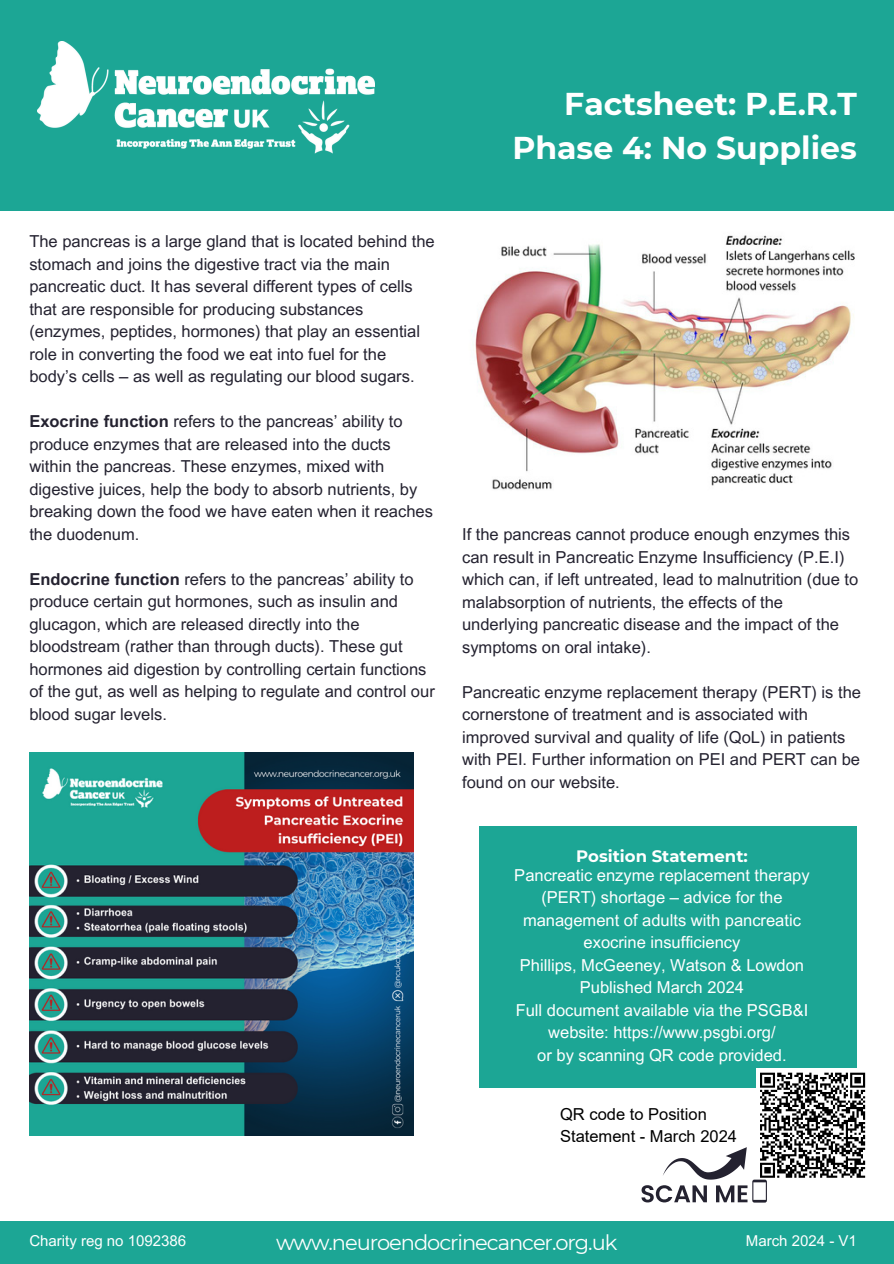
<style>
.page{position:relative;width:894px;height:1264px;background:#fff}
.page>*{position:absolute;margin:0;border:0;box-sizing:border-box;transform-origin:0 0}
.t1{font:700 31.5px/43.8px "Montserrat";color:#fff;text-align:right}
.t2{font:21px "Montserrat";letter-spacing:-.05em;color:#fff}
.t3{font:16.5px/22.5px "Arial MT Pro";color:#242230}
.t4{font:16.5px/22.5px "Arial MT Pro";color:#fff;text-align:center}
.t5{font:16.5px/22.5px "Arial";color:#000}
.t6{font:700 16.5px "Montserrat";color:#fff}
.t7{font:15px "Arial MT Pro";color:#fff}
.s1{font-weight:700}
</style>
<div class="page">
<img style="left:471px;top:235px;width:384px;height:255px">
<div style="left:0;top:0;width:893px;height:210px;background:#1ca695"></div>
<img style="left:38px;top:41px;width:336px;height:113px">
<div style="left:0;top:1221px;width:893px;height:42px;background:#1ca695"></div>
<img style="left:29px;top:752px;width:384px;height:383px">
<div style="left:478px;top:826px;width:378px;height:262px;background:#1ca695"></div>
<div style="left:755px;top:1068px;width:114px;height:113px;background:#fff"></div>
<svg style="left:641px;top:1071px;width:225px;height:131px"></svg>
<p class="t1" style="left:512px;top:82px;width:346px">Factsheet: P.E.R.T<br>Phase 4: No Supplies</p>
<p class="t3" style="left:29px;top:232px;width:407px">The pancreas is a large gland that is located behind the stomach and joins the digestive tract via the main pancreatic duct. It has several different types of cells that are responsible for producing substances (enzymes, peptides, hormones) that play an essential role in converting the food we eat into fuel for the body’s cells – as well as regulating our blood sugars.</p>
<p class="t3" style="left:29px;top:412px;width:405px"><span class="s1">Exocrine function</span> refers to the pancreas’ ability to produce enzymes that are released into the ducts within the pancreas. These enzymes, mixed with digestive juices, help the body to absorb nutrients, by breaking down the food we have eaten when it reaches the duodenum.</p>
<p class="t3" style="left:29px;top:570px;width:407px"><span class="s1">Endocrine function</span> refers to the pancreas’ ability to produce certain gut hormones, such as insulin and glucagon, which are released directly into the bloodstream (rather than through ducts). These gut hormones aid digestion by controlling certain functions of the gut, as well as helping to regulate and control our blood sugar levels.</p>
<p class="t3" style="left:462px;top:525px;width:397px">If the pancreas cannot produce enough enzymes this can result in Pancreatic Enzyme Insufficiency (P.E.I) which can, if left untreated, lead to malnutrition (due to malabsorption of nutrients, the effects of the underlying pancreatic disease and the impact of the symptoms on oral intake).</p>
<p class="t3" style="left:462px;top:683px;width:400px">Pancreatic enzyme replacement therapy (PERT) is the cornerstone of treatment and is associated with improved survival and quality of life (QoL) in patients with PEI. Further information on PEI and PERT can be found on our website.</p>
<p class="t6" style="left:576px;top:845px;width:173px">Position Statement:</p>
<p class="t4" style="left:514px;top:865px;width:297px">Pancreatic enzyme replacement therapy</p>
<p class="t4" style="left:523px;top:888px;width:279px">(PERT) shortage – advice for the management of adults with pancreatic exocrine insufficiency</p>
<p class="t4" style="left:519px;top:955px;width:286px">Phillips, McGeeney, Watson &amp; Lowdon</p>
<p class="t4" style="left:579px;top:978px;width:166px">Published March 2024</p>
<p class="t4" style="left:515px;top:1000px;width:294px">Full document available via the PSGB&amp;I website: https://www.psgbi.org/</p>
<p class="t4" style="left:537px;top:1045px;width:251px">or by scanning QR code provided.</p>
<p class="t5" style="left:560px;top:1102px;width:178px">QR code to Position<br>Statement - March 2024</p>
<p class="t7" style="left:29px;top:1235px;width:158px">Charity reg no 1092386</p>
<p class="t2" style="left:276px;top:1229px;width:342px">www.neuroendocrinecancer.org.uk</p>
<p class="t7" style="left:745px;top:1235px;width:112px">March 2024 - V1</p>
</div>
